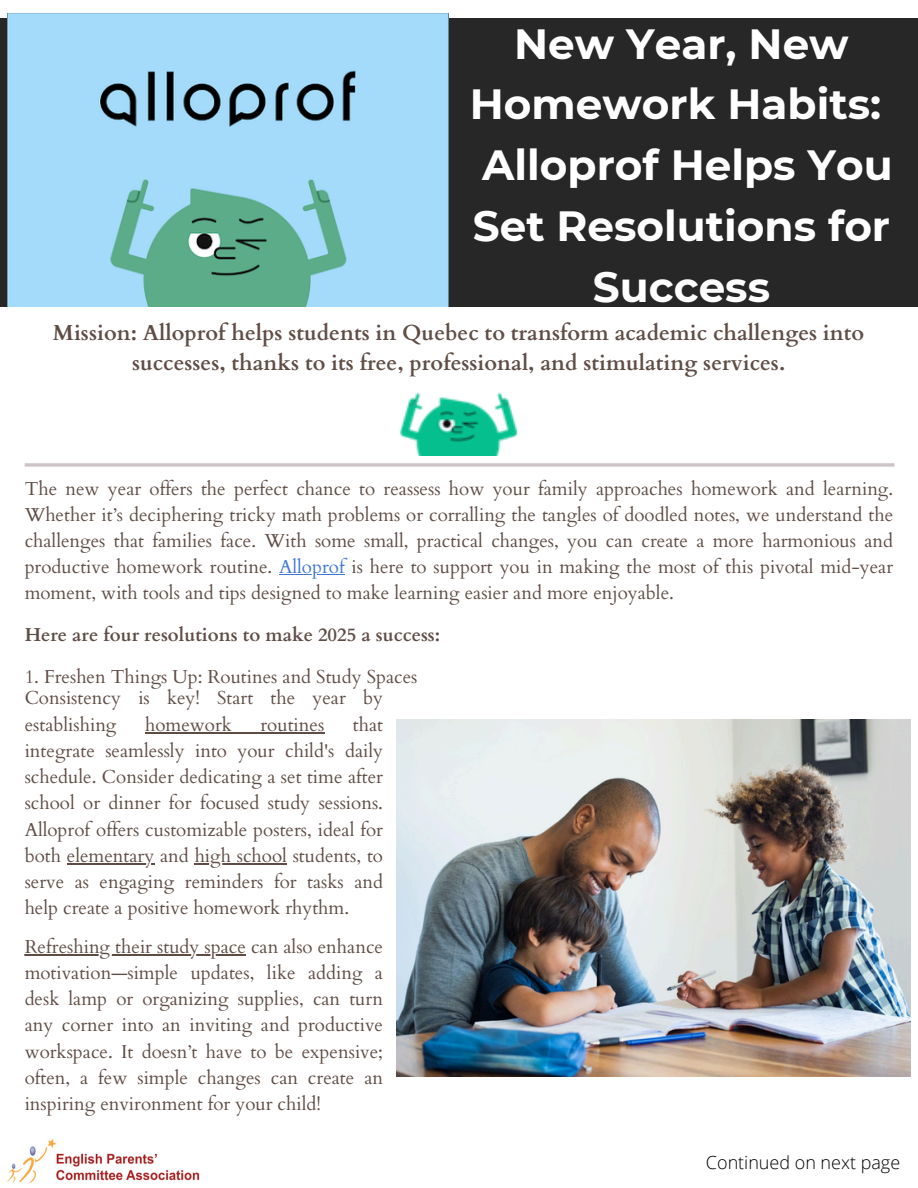
<style>
.page{position:relative;width:918px;height:1188px;background:#fff}
.page>*{position:absolute;margin:0;border:0;box-sizing:border-box;transform-origin:0 0}
.t1{font:700 42.15px/60.8px "Montserrat";color:#fff;text-align:center}
.t2{font:700 21.75px/30px "Cardo";color:#382117;text-align:center}
.t3{font:18.75px/26.2px "Cardo";color:#382117;text-align:justify}
.t4{font:700 18.75px "Cardo";color:#382117}
.t5{font:300 18px "Open Sans";color:#000}
.s1{color:#15c}
</style>
<div class="page">
<img style="left:7px;top:1139px;width:193px;height:44px">
<hr style="left:279px;top:574px;width:66px;height:1px;background:#15c">
<img style="left:400px;top:392px;width:119px;height:63px">
<svg style="left:25px;top:463px;width:870px;height:4px;background:#d4ccd0"></svg>
<div style="left:0;top:18px;width:918px;height:288px;background:#272727"></div>
<img style="left:7px;top:14px;width:441px;height:292px">
<img style="left:396px;top:720px;width:514px;height:356px">
<hr style="left:145px;top:732px;width:179px;height:2px;background:#382117">
<hr style="left:67px;top:863px;width:87px;height:2px;background:#382117">
<hr style="left:195px;top:863px;width:92px;height:2px;background:#382117">
<hr style="left:25px;top:954px;width:221px;height:2px;background:#382117">
<p class="t1" style="left:470px;top:13px;width:424px">New Year, New<br>Homework Habits:<br>Alloprof Helps You<br>Set Resolutions for<br>Success</p>
<p class="t2" style="left:53px;top:318px;width:813px">Mission: Alloprof helps students in Quebec to transform academic challenges into successes, thanks to its free, professional, and stimulating services.</p>
<p class="t3" style="left:25px;top:476px;width:870px">The new year offers the perfect chance to reassess how your family approaches homework and learning.<br>Whether it’s deciphering tricky math problems or corralling the tangles of doodled notes, we understand the challenges that families face. With some small, practical changes, you can create a more harmonious and productive homework routine. <span class="s1">Alloprof</span> is here to support you in making the most of this pivotal mid-year moment, with tools and tips designed to make learning easier and more enjoyable.</p>
<p class="t4" style="left:25px;top:623px;width:417px">Here are four resolutions to make 2025 a success:</p>
<p class="t3" style="left:25px;top:664px;width:394px">1. Freshen Things Up: Routines and Study Spaces</p>
<p class="t3" style="left:25px;top:685px;width:360px">Consistency is key! Start the year by establishing</p>
<p class="t3" style="left:25px;top:712px;width:360px;text-indent:328px">that integrate seamlessly into your child's daily schedule. Consider dedicating a set time after school or dinner for focused study sessions.<br>Alloprof offers customizable posters, ideal for both elementary and high school students, to serve as engaging reminders for tasks and help create a positive homework rhythm.</p>
<p class="t3" style="left:25px;top:934px;width:360px">Refreshing their study space can also enhance motivation—simple updates, like adding a desk lamp or organizing supplies, can turn any corner into an inviting and productive workspace. It doesn’t have to be expensive; often, a few simple changes can create an inspiring environment for your child!</p>
<p class="t3" style="left:145px;top:712px;width:88px">homework</p>
<p class="t3" style="left:260px;top:712px;width:65px">routines</p>
<h1 class="t5" style="left:706px;top:1150px;width:196px">Continued on next page</h1>
</div>
